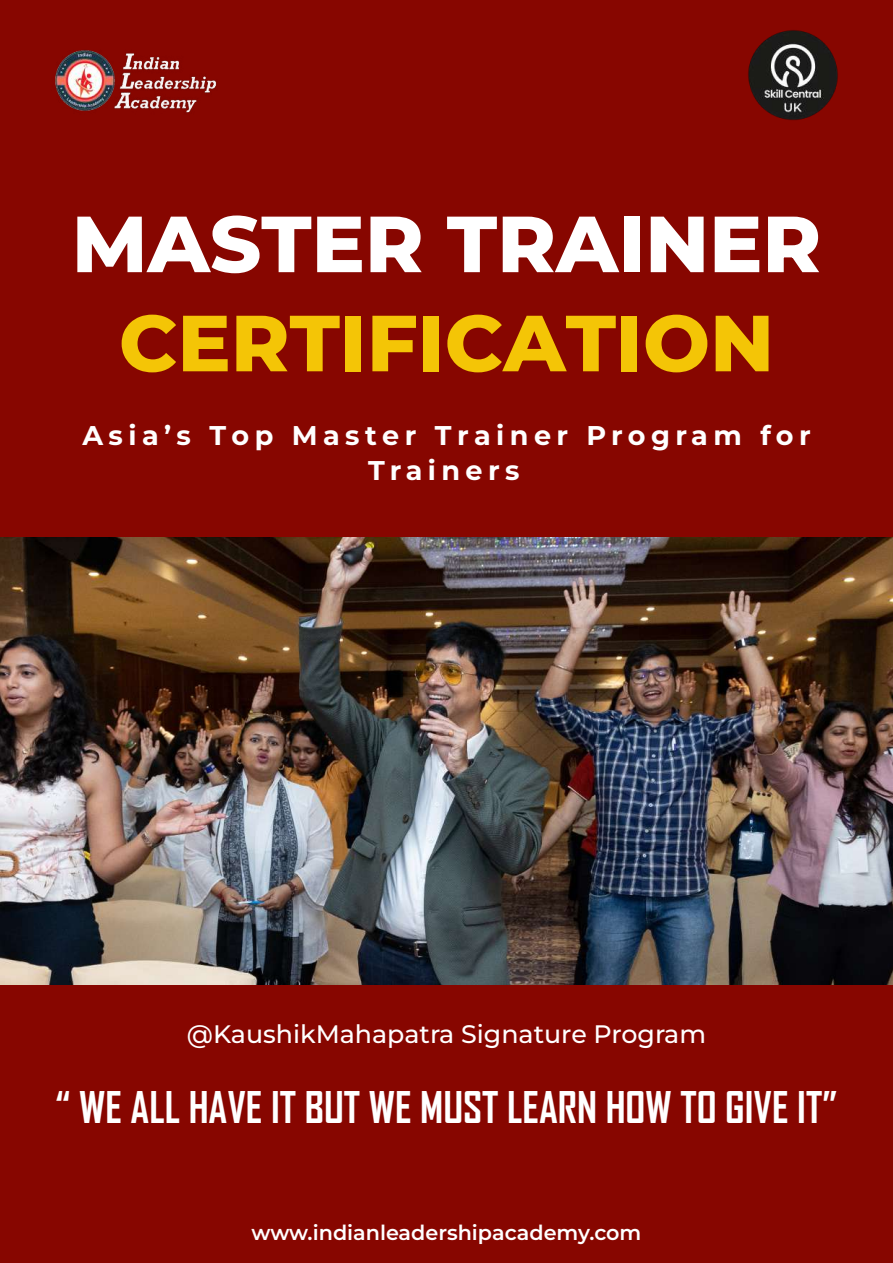
<style>
.page{position:relative;width:893px;height:1263px;background:#870600}
.page>*{position:absolute;margin:0;border:0;box-sizing:border-box;transform-origin:0 0}
.t1{font:800 79.35px "Montserrat";color:#f4c506}
.t2{font:800 79.35px "Montserrat";color:#fff}
.t3{font:700 41.85px "Agency FB";color:#fff}
.t4{font:700 27px/35.2px "Montserrat";letter-spacing:.2em;color:#fff;text-align:center}
.t5{font:500 25.35px "Montserrat";color:#fff}
.t6{font:600 20.7px "Montserrat";color:#fff}
</style>
<div class="page">
<img style="left:0;top:537px;width:893px;height:448px">
<img style="left:748px;top:30px;width:90px;height:90px">
<img style="left:55px;top:50px;width:162px;height:63px">
<h1 class="t2" style="left:72px;top:191px;width:751px">MASTER TRAINER</h1>
<h1 class="t1" style="left:119px;top:290px;width:657px">CERTIFICATION</h1>
<p class="t4" style="left:82px;top:417px;width:730px">Asia’s Top Master Trainer Program for<br>Trainers</p>
<p class="t5" style="left:187px;top:1017px;width:521px">@KaushikMahapatra Signature Program</p>
<h2 class="t3" style="left:56px;top:1081px;width:783px">“ WE ALL HAVE IT BUT WE MUST LEARN HOW TO GIVE IT”</h2>
<p class="t6" style="left:252px;top:1219px;width:391px">www.indianleadershipacademy.com</p>
</div>
